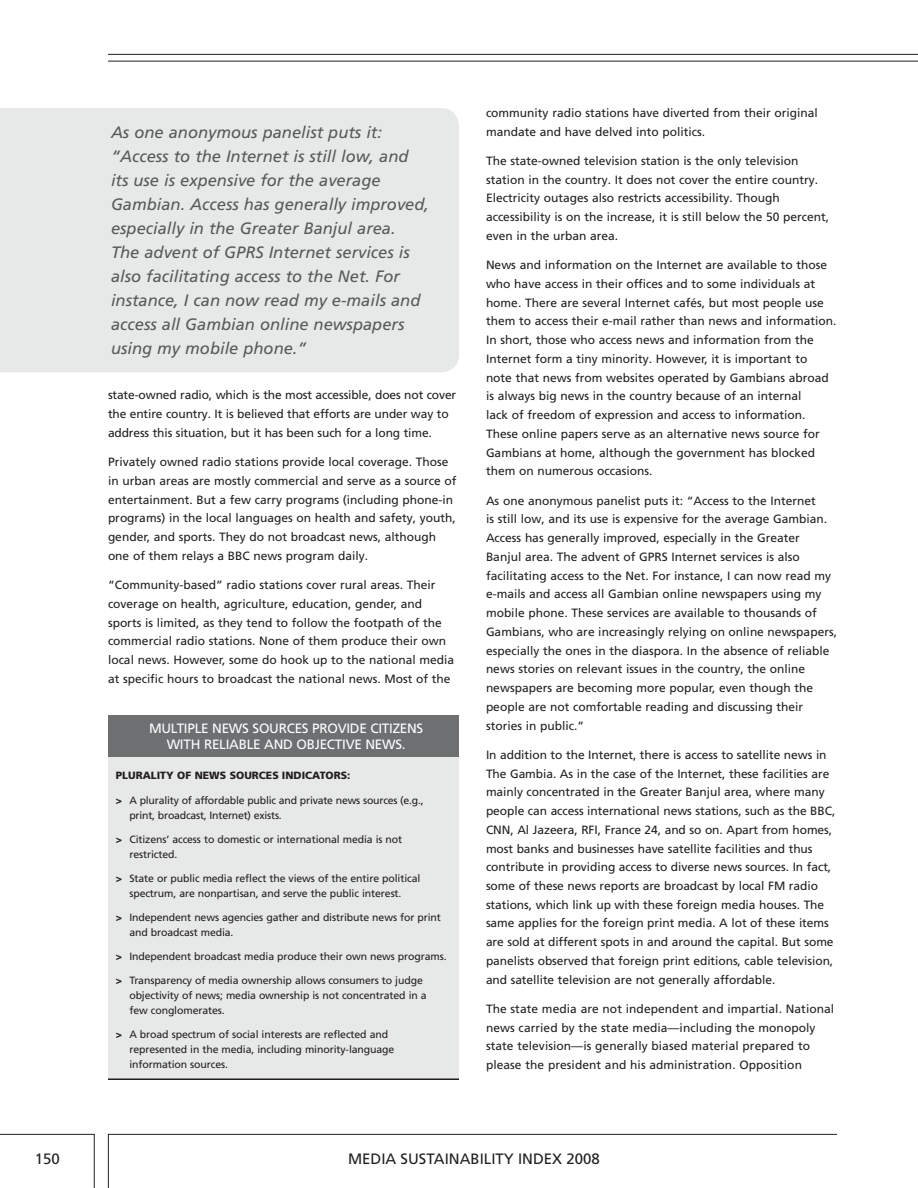
<style>
.page{position:relative;width:918px;height:1188px;background:#fff}
.page>*{position:absolute;margin:0;border:0;box-sizing:border-box;transform-origin:0 0}
.t1{font:italic 16.5px/24px "Frutiger LT Pro";color:#58595b}
.t2{font:15px "Frutiger LT Pro";color:#231f20}
.t3{font:13.5px "Frutiger LT Pro";color:#fff}
.t4{font:12px/18.8px "Frutiger LT Pro";color:#231f20}
.t5{font:10.5px/15px "Frutiger LT Pro";letter-spacing:-.01em;color:#231f20}
.t6{font:900 10.5px "Frutiger";color:#231f20}
.s1{font-family:"Frutiger";font-weight:900}
</style>
<div class="page">
<hr style="left:108px;top:1134px;width:729px;height:1px;background:#231f20">
<hr style="left:0;top:1134px;width:94px;height:1px;background:#231f20">
<hr style="left:94px;top:1134px;width:1px;height:54px;background:#231f20">
<hr style="left:108px;top:1134px;width:1px;height:54px;background:#231f20">
<hr style="left:108px;top:61px;width:810px;height:1px;background:#231f20">
<hr style="left:108px;top:54px;width:810px;height:1px;background:#231f20">
<div style="left:108px;top:749px;width:351px;height:330px;background:#e7e8e8"></div>
<div style="left:108px;top:715px;width:351px;height:42px;background:#6d6f71"></div>
<hr style="left:108px;top:1078px;width:351px;height:2px;background:#231f20">
<div style="left:0;top:108px;width:459px;height:264px;background:#e7e8e8"></div>
<p class="t1" style="left:111px;top:121px;width:320px">As one anonymous panelist puts it: “Access to the Internet is still low, and its use is expensive for the average Gambian. Access has generally improved, especially in the Greater Banjul area.<br>The advent of GPRS Internet services is also facilitating access to the Net. For instance, I can now read my e-mails and access all Gambian online newspapers using my mobile phone.”</p>
<p class="t4" style="left:108px;top:386px;width:350px">state-owned radio, which is the most accessible, does not cover the entire country. It is believed that efforts are under way to address this situation, but it has been such for a long time.</p>
<p class="t4" style="left:108px;top:453px;width:350px">Privately owned radio stations provide local coverage. Those in urban areas are mostly commercial and serve as a source of entertainment. But a few carry programs (including phone-in programs) in the local languages on health and safety, youth, gender, and sports. They do not broadcast news, although one of them relays a BBC news program daily.</p>
<p class="t4" style="left:108px;top:576px;width:348px">“Community-based” radio stations cover rural areas. Their coverage on health, agriculture, education, gender, and sports is limited, as they tend to follow the footpath of the commercial radio stations. None of them produce their own local news. However, some do hook up to the national media at specific hours to broadcast the national news. Most of the</p>
<p class="t3" style="left:149px;top:720px;width:15px">Multiple</p>
<p class="t3" style="left:212px;top:720px;width:3px">news</p>
<p class="t3" style="left:253px;top:720px;width:2px">sources</p>
<p class="t3" style="left:312px;top:720px;width:4px">pro</p>
<p class="t3" style="left:338px;top:720px;width:11px">vide</p>
<p class="t3" style="left:370px;top:720px;width:2px">citizens</p>
<p class="t3" style="left:167px;top:737px;width:5px">with</p>
<p class="t3" style="left:204px;top:737px;width:2px">reliable</p>
<p class="t3" style="left:264px;top:737px;width:5px">and</p>
<p class="t3" style="left:297px;top:737px;width:3px">objecti</p>
<p class="t3" style="left:346px;top:737px;width:23px">ve news</p>
<p class="t3" style="left:402px;top:737px;width:5px">.</p>
<p class="t6" style="left:116px;top:769px;width:236px">PLURALITY OF NEWS SOURCES INDICATORS:</p>
<p class="t5" style="left:129px;top:793px;width:296px;text-indent:-14px"><span class="s1">&gt;</span> A plurality of affordable public and private news sources (e.g., print, broadcast, Internet) exists.</p>
<p class="t5" style="left:129px;top:832px;width:274px;text-indent:-14px"><span class="s1">&gt;</span> Citizens’ access to domestic or international media is not restricted.</p>
<p class="t5" style="left:116px;top:871px;width:306px;text-align:center"><span class="s1">&gt;</span> State or public media reflect the views of the entire political spectrum, are nonpartisan, and serve the public interest.</p>
<p class="t5" style="left:129px;top:910px;width:313px;text-indent:-14px"><span class="s1">&gt;</span> Independent news agencies gather and distribute news for print and broadcast media.</p>
<p class="t5" style="left:116px;top:949px;width:332px"><span class="s1">&gt;</span> Independent broadcast media produce their own news programs.</p>
<p class="t5" style="left:129px;top:973px;width:299px;text-indent:-14px"><span class="s1">&gt;</span> Transparency of media ownership allows consumers to judge objectivity of news; media ownership is not concentrated in a few conglomerates.</p>
<p class="t5" style="left:129px;top:1027px;width:266px;text-indent:-14px"><span class="s1">&gt;</span> A broad spectrum of social interests are reflected and represented in the media, including minority-language information sources.</p>
<p class="t4" style="left:486px;top:103px;width:333px">community radio stations have diverted from their original mandate and have delved into politics.</p>
<p class="t4" style="left:486px;top:151px;width:345px">The state-owned television station is the only television station in the country. It does not cover the entire country.<br>Electricity outages also restricts accessibility. Though accessibility is on the increase, it is still below the 50 percent, even in the urban area.</p>
<p class="t4" style="left:486px;top:256px;width:352px">News and information on the Internet are available to those who have access in their offices and to some individuals at home. There are several Internet cafés, but most people use them to access their e-mail rather than news and information.<br>In short, those who access news and information from the Internet form a tiny minority. However, it is important to<br>note that news from websites operated by Gambians abroad is always big news in the country because of an internal<br>lack of freedom of expression and access to information.<br>These online papers serve as an alternative news source for Gambians at home, although the government has blocked them on numerous occasions.</p>
<p class="t4" style="left:486px;top:491px;width:353px">As one anonymous panelist puts it: “Access to the Internet<br>is still low, and its use is expensive for the average Gambian.<br>Access has generally improved, especially in the Greater Banjul area. The advent of GPRS Internet services is also facilitating access to the Net. For instance, I can now read my e-mails and access all Gambian online newspapers using my mobile phone. These services are available to thousands of Gambians, who are increasingly relying on online newspapers, especially the ones in the diaspora. In the absence of reliable news stories on relevant issues in the country, the online newspapers are becoming more popular, even though the people are not comfortable reading and discussing their stories in public.”</p>
<p class="t4" style="left:486px;top:745px;width:351px">In addition to the Internet, there is access to satellite news in The Gambia. As in the case of the Internet, these facilities are mainly concentrated in the Greater Banjul area, where many people can access international news stations, such as the BBC, CNN, Al Jazeera, RFI, France 24, and so on. Apart from homes, most banks and businesses have satellite facilities and thus contribute in providing access to diverse news sources. In fact, some of these news reports are broadcast by local FM radio stations, which link up with these foreign media houses. The same applies for the foreign print media. A lot of these items are sold at different spots in and around the capital. But some panelists observed that foreign print editions, cable television, and satellite television are not generally affordable.</p>
<p class="t4" style="left:486px;top:999px;width:350px">The state media are not independent and impartial. National news carried by the state media—including the monopoly state television—is generally biased material prepared to please the president and his administration. Opposition</p>
<p class="t2" style="left:35px;top:1150px;width:27px">150</p>
<p class="t2" style="left:348px;top:1150px;width:253px">MEDIA SUSTAINABILITY INDEX 2008</p>
</div>
